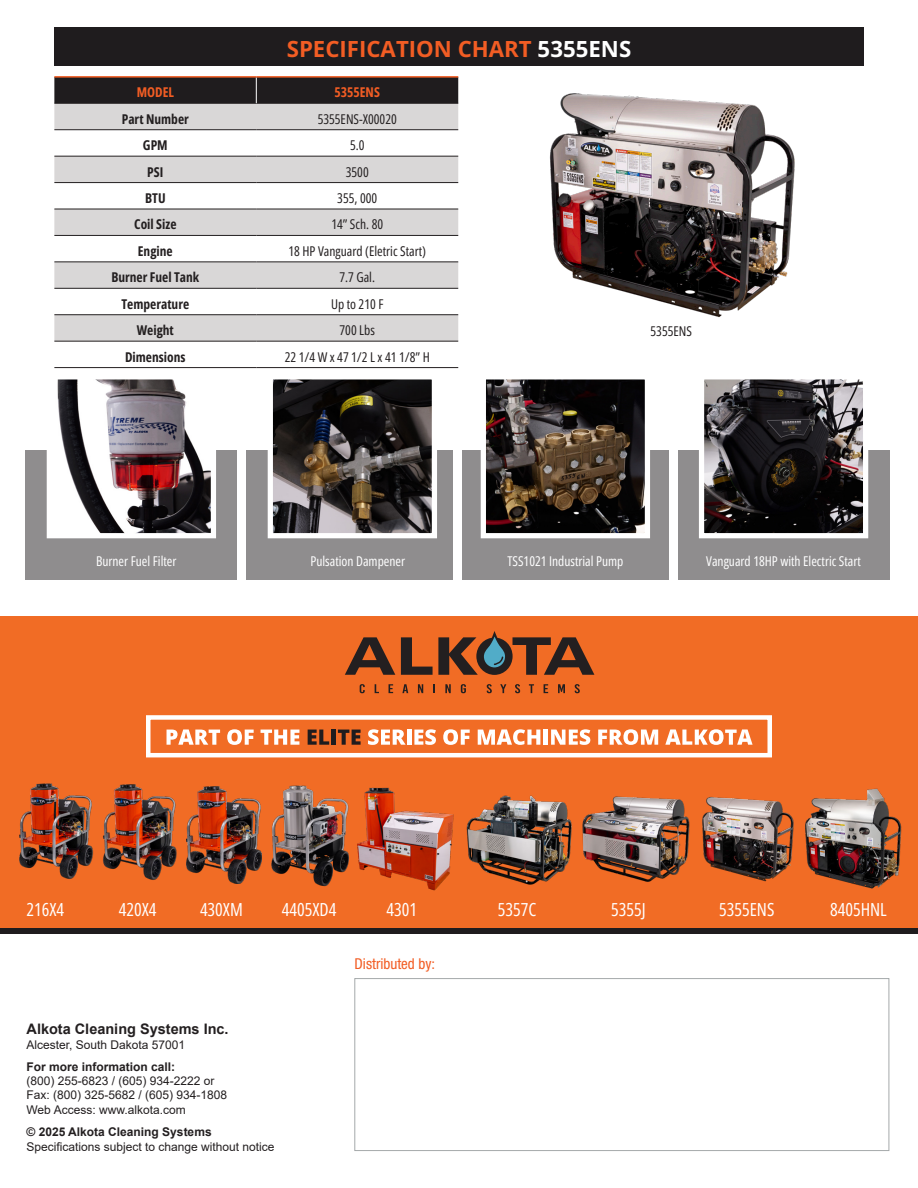
<style>
.page{position:relative;width:918px;height:1188px;background:#fff}
.page>*{position:absolute;margin:0;border:0;box-sizing:border-box;transform-origin:0 0}
.t1{font:700 22.2px "Open Sans";color:#f25d24}
.t2{font:18px "Open Sans Condensed";color:#fff}
.t3{font:condensed 15px "Helvetica Neue LT Std";color:#f25d24}
.t4{font:700 14.55px "Arial";color:#231f20}
.Paragraph_Style_2{font:13.5px "Open Sans Condensed";color:#231f20}
.Paragraph_Style_1{font:13.5px "Open Sans Condensed";color:#fff}
.Paragraph_Style_4{font:700 13.5px "Open Sans Condensed";color:#231f20}
.Paragraph_Style_2-2{font:700 13.5px "Open Sans Condensed";color:#f25d24}
.t5{font:12px "Arial";color:#231f20}
.t6{font:700 12px "Arial";color:#231f20}
.s1{color:#fff}
</style>
<div class="page">
<div style="left:54px;top:27px;width:810px;height:39px;background:#1f1c1e"></div>
<div style="left:26px;top:450px;width:211px;height:130px;background:#8f8d8e"></div>
<div style="left:246px;top:450px;width:207px;height:130px;background:#8f8d8e"></div>
<div style="left:462px;top:450px;width:207px;height:130px;background:#8f8d8e"></div>
<div style="left:678px;top:450px;width:211px;height:130px;background:#8f8d8e"></div>
<img style="left:53px;top:380px;width:157px;height:152px">
<div style="left:47px;top:374px;width:169px;height:164px;border:5px solid #fff"></div>
<img style="left:274px;top:380px;width:157px;height:152px">
<div style="left:268px;top:374px;width:169px;height:164px;border:5px solid #fff"></div>
<img style="left:487px;top:380px;width:157px;height:152px">
<div style="left:481px;top:374px;width:169px;height:164px;border:5px solid #fff"></div>
<img style="left:705px;top:380px;width:157px;height:152px">
<div style="left:699px;top:374px;width:169px;height:164px;border:5px solid #fff"></div>
<svg style="left:54px;top:104px;width:404px;height:237px;fill:#d9d7d7"></svg>
<hr style="left:54px;top:103px;width:202px;height:1px;background:#231f20">
<hr style="left:54px;top:129px;width:202px;height:1px;background:#231f20">
<hr style="left:54px;top:156px;width:202px;height:1px;background:#231f20">
<hr style="left:54px;top:182px;width:202px;height:1px;background:#231f20">
<hr style="left:54px;top:209px;width:202px;height:1px;background:#231f20">
<hr style="left:54px;top:235px;width:202px;height:1px;background:#231f20">
<hr style="left:54px;top:262px;width:202px;height:1px;background:#231f20">
<hr style="left:54px;top:288px;width:202px;height:1px;background:#231f20">
<hr style="left:54px;top:314px;width:202px;height:1px;background:#231f20">
<hr style="left:256px;top:103px;width:202px;height:1px;background:#231f20">
<hr style="left:256px;top:129px;width:202px;height:1px;background:#231f20">
<hr style="left:256px;top:156px;width:202px;height:1px;background:#231f20">
<hr style="left:256px;top:182px;width:202px;height:1px;background:#231f20">
<hr style="left:256px;top:209px;width:202px;height:1px;background:#231f20">
<hr style="left:256px;top:235px;width:202px;height:1px;background:#231f20">
<hr style="left:256px;top:262px;width:202px;height:1px;background:#231f20">
<hr style="left:256px;top:288px;width:202px;height:1px;background:#231f20">
<hr style="left:256px;top:314px;width:202px;height:1px;background:#231f20">
<hr style="left:54px;top:76px;width:202px;height:2px;background:#f25d24">
<hr style="left:256px;top:76px;width:202px;height:2px;background:#f25d24">
<div style="left:54px;top:77px;width:404px;height:26px;background:#1f1c1e"></div>
<hr style="left:54px;top:341px;width:202px;height:1px;background:#231f20">
<hr style="left:256px;top:341px;width:202px;height:1px;background:#231f20">
<hr style="left:54px;top:367px;width:202px;height:1px;background:#231f20">
<hr style="left:256px;top:367px;width:202px;height:1px;background:#231f20">
<img style="left:550px;top:93px;width:245px;height:225px">
<div style="left:0;top:616px;width:918px;height:312px;background:#f16c25"></div>
<div style="left:146px;top:715px;width:626px;height:42px;border:4px solid #fff"></div>
<svg style="left:167px;top:729px;width:53px;height:16px"></svg>
<svg style="left:227px;top:729px;width:27px;height:16px"></svg>
<svg style="left:261px;top:730px;width:38px;height:15px"></svg>
<svg style="left:308px;top:730px;width:21px;height:15px"></svg>
<hr style="left:332px;top:730px;width:4px;height:15px;background:#1f1c1e">
<svg style="left:338px;top:730px;width:23px;height:15px"></svg>
<svg style="left:368px;top:729px;width:38px;height:16px"></svg>
<hr style="left:407px;top:730px;width:4px;height:15px;background:#fff">
<svg style="left:414px;top:729px;width:22px;height:16px"></svg>
<svg style="left:443px;top:729px;width:27px;height:16px"></svg>
<svg style="left:478px;top:729px;width:62px;height:16px"></svg>
<hr style="left:544px;top:730px;width:4px;height:15px;background:#fff">
<svg style="left:551px;top:729px;width:39px;height:16px"></svg>
<svg style="left:598px;top:729px;width:60px;height:16px"></svg>
<svg style="left:665px;top:729px;width:88px;height:16px"></svg>
<div style="left:0;top:928px;width:918px;height:6px;background:#1f1c1e"></div>
<div style="left:355px;top:978px;width:534px;height:173px;background:#fff;border:1px solid #a5a9aa"></div>
<svg style="left:513px;top:637px;width:81px;height:38px"></svg>
<svg style="left:345px;top:637px;width:50px;height:38px"></svg>
<svg style="left:360px;top:684px;width:5px;height:9px"></svg>
<svg style="left:375px;top:684px;width:4px;height:9px"></svg>
<svg style="left:389px;top:684px;width:4px;height:9px"></svg>
<svg style="left:402px;top:684px;width:6px;height:9px"></svg>
<svg style="left:418px;top:684px;width:5px;height:9px"></svg>
<svg style="left:445px;top:684px;width:6px;height:9px"></svg>
<svg style="left:461px;top:684px;width:5px;height:9px"></svg>
<svg style="left:487px;top:684px;width:5px;height:9px"></svg>
<svg style="left:500px;top:684px;width:6px;height:9px"></svg>
<svg style="left:515px;top:684px;width:5px;height:9px"></svg>
<svg style="left:529px;top:684px;width:5px;height:9px"></svg>
<svg style="left:544px;top:684px;width:4px;height:9px"></svg>
<svg style="left:558px;top:684px;width:7px;height:9px"></svg>
<svg style="left:575px;top:684px;width:5px;height:9px"></svg>
<div style="left:476px;top:638px;width:37px;height:37px;background:#231f20;border-radius:50%"></div>
<svg style="left:401px;top:631px;width:106px;height:44px"></svg>
<img style="left:186px;top:787px;width:75px;height:96px">
<img style="left:582px;top:796px;width:108px;height:86px">
<img style="left:702px;top:796px;width:92px;height:86px">
<img style="left:805px;top:788px;width:97px;height:101px">
<img style="left:19px;top:783px;width:75px;height:96px">
<img style="left:103px;top:784px;width:74px;height:96px">
<img style="left:271px;top:785px;width:78px;height:102px">
<img style="left:357px;top:787px;width:97px;height:104px">
<img style="left:466px;top:795px;width:106px;height:90px">
<p class="t1" style="left:287px;top:34px;width:346px">SPECIFICATION CHART <span class="s1">5355ENS</span></p>
<p class="Paragraph_Style_2-2" style="left:137px;top:83px;width:39px">MODEL</p>
<p class="Paragraph_Style_2-2" style="left:335px;top:83px;width:47px">5355ENS</p>
<p class="Paragraph_Style_4" style="left:122px;top:109px;width:69px">Part Number</p>
<p class="Paragraph_Style_2" style="left:318px;top:110px;width:81px">5355ENS-X00020</p>
<p class="Paragraph_Style_4" style="left:143px;top:135px;width:26px">GPM</p>
<p class="Paragraph_Style_2" style="left:350px;top:136px;width:16px">5.0</p>
<p class="Paragraph_Style_4" style="left:147px;top:162px;width:18px">PSI</p>
<p class="Paragraph_Style_2" style="left:346px;top:162px;width:24px">3500</p>
<p class="Paragraph_Style_4" style="left:145px;top:188px;width:22px">BTU</p>
<p class="Paragraph_Style_2" style="left:337px;top:189px;width:41px">355, 000</p>
<p class="Paragraph_Style_4" style="left:134px;top:215px;width:44px">Coil Size</p>
<p class="Paragraph_Style_2" style="left:331px;top:215px;width:53px">14” Sch. 80</p>
<p class="Paragraph_Style_4" style="left:138px;top:241px;width:36px">Engine</p>
<p class="Paragraph_Style_2" style="left:289px;top:242px;width:139px">18 HP Vanguard (Eletric Start)</p>
<p class="Paragraph_Style_4" style="left:111px;top:268px;width:90px">Burner Fuel Tank</p>
<p class="Paragraph_Style_2" style="left:339px;top:268px;width:37px">7.7 Gal.</p>
<p class="Paragraph_Style_4" style="left:121px;top:294px;width:69px">Temperature</p>
<p class="Paragraph_Style_2" style="left:331px;top:295px;width:54px">Up to 210 F</p>
<p class="Paragraph_Style_4" style="left:137px;top:320px;width:39px">Weight</p>
<p class="Paragraph_Style_2" style="left:340px;top:321px;width:37px">700 Lbs</p>
<p class="Paragraph_Style_4" style="left:125px;top:347px;width:62px">Dimensions</p>
<p class="Paragraph_Style_2" style="left:285px;top:347px;width:147px">22 1/4 W x 47 1/2 L x 41 1/8” H</p>
<p class="Paragraph_Style_2" style="left:651px;top:322px;width:43px">5355ENS</p>
<p class="Paragraph_Style_1" style="left:96px;top:551px;width:82px">Burner Fuel Filter</p>
<p class="Paragraph_Style_1" style="left:311px;top:551px;width:96px">Pulsation Dampener</p>
<p class="Paragraph_Style_1" style="left:507px;top:551px;width:117px">TSS1021 Industrial Pump</p>
<p class="Paragraph_Style_1" style="left:706px;top:551px;width:156px">Vanguard 18HP with Electric Start</p>
<p class="t2" style="left:27px;top:898px;width:39px">216X4</p>
<p class="t2" style="left:119px;top:898px;width:39px">420X4</p>
<p class="t2" style="left:200px;top:898px;width:44px">430XM</p>
<p class="t2" style="left:282px;top:898px;width:56px">4405XD4</p>
<p class="t2" style="left:387px;top:898px;width:32px">4301</p>
<p class="t2" style="left:498px;top:898px;width:40px">5357C</p>
<p class="t2" style="left:611px;top:898px;width:36px">5355J</p>
<p class="t2" style="left:719px;top:898px;width:57px">5355ENS</p>
<p class="t2" style="left:830px;top:898px;width:58px">8405HNL</p>
<p class="t4" style="left:27px;top:1019px;width:204px">Alkota Cleaning Systems Inc.</p>
<p class="t5" style="left:27px;top:1037px;width:160px">Alcester, South Dakota 57001</p>
<p class="t6" style="left:27px;top:1058px;width:150px">For more information call:</p>
<p class="t5" style="left:27px;top:1073px;width:190px">(800) 255-6823 / (605) 934-2222 or</p>
<p class="t5" style="left:27px;top:1087px;width:202px">Fax: (800) 325-5682 / (605) 934-1808</p>
<p class="t5" style="left:27px;top:1101px;width:161px">Web Access: www.alkota.com</p>
<p class="t6" style="left:27px;top:1124px;width:187px">© 2025 Alkota Cleaning Systems</p>
<p class="t5" style="left:27px;top:1138px;width:250px">Specifications subject to change without notice</p>
<p class="t3" style="left:355px;top:955px;width:82px">Distributed by:</p>
</div>
